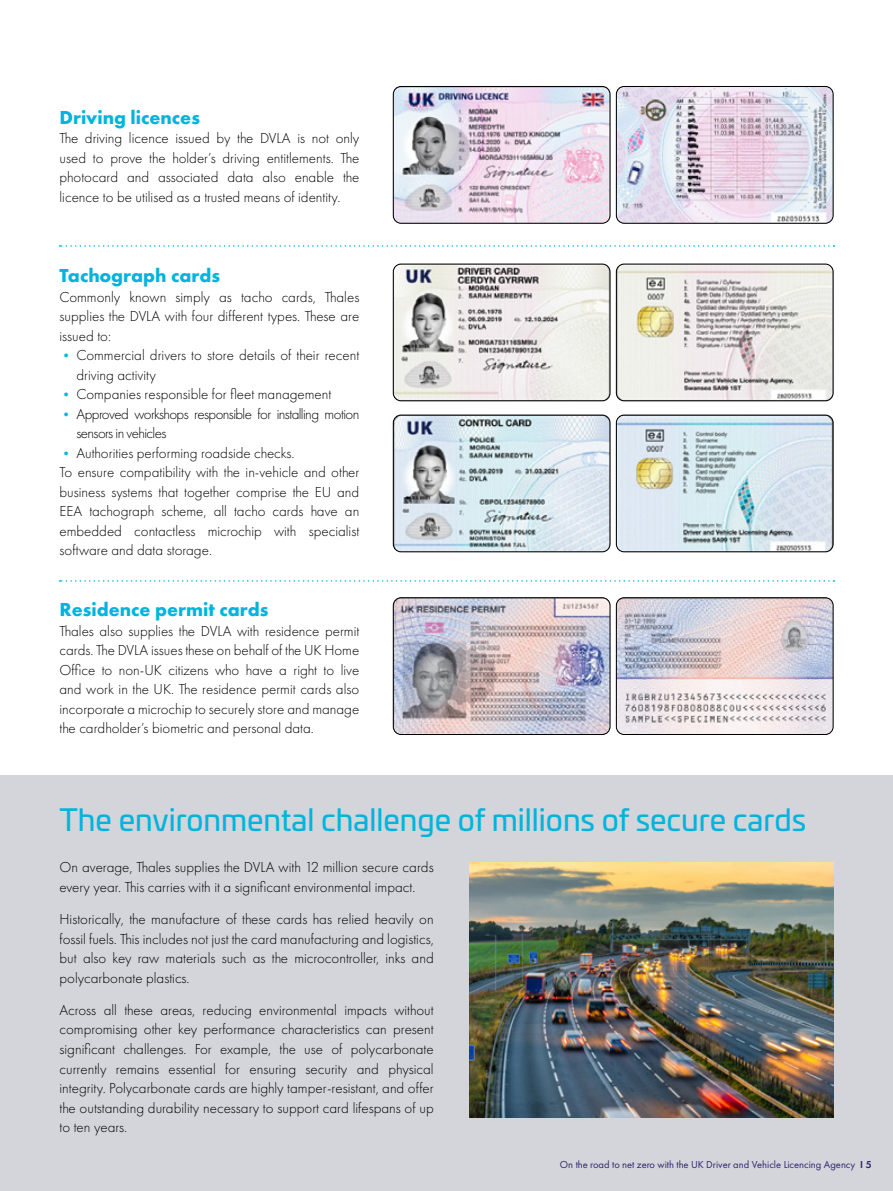
<style>
.page{position:relative;width:893px;height:1191px;background:#fff}
.page>*{position:absolute;margin:0;border:0;box-sizing:border-box;transform-origin:0 0}
.t1{font:30px "Univia Pro";color:#00b4dd}
.t2{font:700 19.5px "Futura PT";color:#00b4dd}
.t3{font:300 15px/19.5px "Futura PT";color:#000;text-align:justify}
.t4{font:300 15px/19.5px "Futura PT";letter-spacing:-.04em;color:#000}
.t5{font:10.5px "Futura PT";color:#2c286d}
.s1{font-weight:700;font-size:13.5px;color:#00b4dd}
.s2{font-weight:600}
</style>
<div class="page">
<div style="left:0;top:775px;width:893px;height:416px;background:#d4d4db"></div>
<img style="left:469px;top:862px;width:364px;height:255px">
<img style="left:393px;top:597px;width:217px;height:137px">
<div style="left:393px;top:597px;width:217px;height:138px;border:1px solid #000;border-radius:8px"></div>
<img style="left:393px;top:86px;width:217px;height:137px">
<div style="left:393px;top:86px;width:217px;height:138px;border:1px solid #000;border-radius:8px"></div>
<img style="left:393px;top:264px;width:217px;height:137px">
<div style="left:393px;top:264px;width:217px;height:137px;border:1px solid #000;border-radius:8px"></div>
<img style="left:393px;top:415px;width:217px;height:137px">
<div style="left:393px;top:415px;width:217px;height:137px;border:1px solid #000;border-radius:8px"></div>
<img style="left:616px;top:597px;width:217px;height:137px">
<div style="left:616px;top:597px;width:217px;height:138px;border:1px solid #000;border-radius:8px"></div>
<img style="left:616px;top:86px;width:217px;height:137px">
<div style="left:616px;top:86px;width:217px;height:138px;border:1px solid #000;border-radius:8px"></div>
<img style="left:616px;top:264px;width:217px;height:137px">
<div style="left:616px;top:264px;width:217px;height:137px;border:1px solid #000;border-radius:8px"></div>
<img style="left:616px;top:415px;width:217px;height:137px">
<div style="left:616px;top:415px;width:217px;height:137px;border:1px solid #000;border-radius:8px"></div>
<svg style="left:60px;top:580px;width:774px;height:1px"></svg>
<svg style="left:60px;top:245px;width:774px;height:2px"></svg>
<h2 class="t2" style="left:60px;top:105px;width:142px">Driving licences</h2>
<p class="t3" style="left:60px;top:129px;width:301px">The driving licence issued by the DVLA is not only used to prove the holder’s driving entitlements. The photocard and associated data also enable the licence to be utilised as a trusted means of identity.</p>
<h2 class="t2" style="left:60px;top:263px;width:162px">Tachograph cards</h2>
<p class="t3" style="left:60px;top:287px;width:301px">Commonly known simply as tacho cards, Thales supplies the DVLA with four different types. These are issued to:</p>
<p class="t3" style="left:77px;top:345px;width:284px;text-indent:-17px"><span class="s1">•</span> Commercial drivers to store details of their recent driving activity</p>
<p class="t3" style="left:60px;top:384px;width:273px"><span class="s1">•</span> Companies responsible for fleet management</p>
<p class="t4" style="left:77px;top:404px;width:284px;text-indent:-17px"><span class="s1">•</span> Approved workshops responsible for installing motion sensors in vehicles</p>
<p class="t3" style="left:60px;top:443px;width:301px;text-align:left"><span class="s1">•</span> Authorities performing roadside checks.<br>To ensure compatibility with the in-vehicle and other business systems that together comprise the EU and EEA tachograph scheme, all tacho cards have an embedded contactless microchip with specialist software and data storage.</p>
<h2 class="t2" style="left:60px;top:597px;width:210px">Residence permit cards</h2>
<p class="t3" style="left:60px;top:621px;width:301px">Thales also supplies the DVLA with residence permit cards. The DVLA issues these on behalf of the UK Home Office to non-UK citizens who have a right to live and work in the UK. The residence permit cards also incorporate a microchip to securely store and manage the cardholder’s biometric and personal data.</p>
<h1 class="t1" style="left:60px;top:797px;width:748px">The environmental challenge of millions of secure cards</h1>
<p class="t3" style="left:60px;top:857px;width:376px">On average, Thales supplies the DVLA with 12 million secure cards every year. This carries with it a significant environmental impact.</p>
<p class="t3" style="left:60px;top:909px;width:376px">Historically, the manufacture of these cards has relied heavily on fossil fuels. This includes not just the card manufacturing and logistics, but also key raw materials such as the microcontroller, inks and polycarbonate plastics.</p>
<p class="t3" style="left:60px;top:1000px;width:376px">Across all these areas, reducing environmental impacts without compromising other key performance characteristics can present significant challenges. For example, the use of polycarbonate currently remains essential for ensuring security and physical integrity. Polycarbonate cards are highly tamper-resistant, and offer the outstanding durability necessary to support card lifespans of up to ten years.</p>
<p class="t5" style="left:560px;top:1158px;width:313px">On the road to net zero with the UK Driver and Vehicle Licencing Agency <span class="s2">I 5</span></p>
</div>
